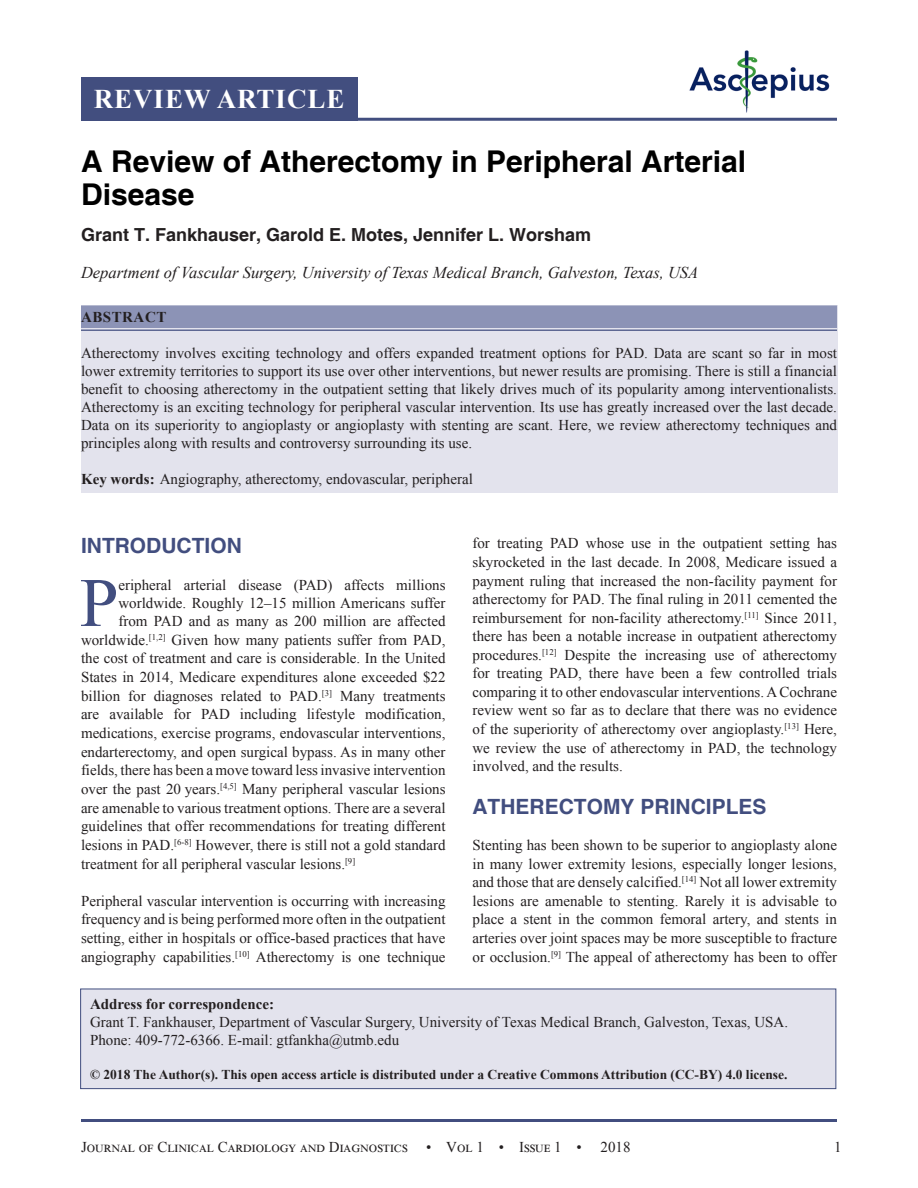
<style>
.page{position:relative;width:918px;height:1188px;background:#fff}
.page>*{position:absolute;margin:0;border:0;box-sizing:border-box;transform-origin:0 0}
.DROP_CAP_TX{font:69.3px "Times New Roman";color:#424e7f}
.AT{font:700 30px/33px "Helvetica";color:#000}
.AH{font:700 27px "Times New Roman";letter-spacing:.035em;color:#fff}
.t1{font:700 21px "Helvetica";color:#424e7f}
.AU{font:700 18px "Helvetica";color:#231f20}
.AFF{font:italic 16.5px "Times New Roman";color:#231f20}
.TX{font:15px/18.6px "Times New Roman";color:#231f20;text-align:justify}
.DROP_CAP_TX-2{font:15px "Times New Roman";color:#231f20}
.ABS_1{font:15px/18px "Times New Roman";color:#231f20;text-align:justify}
.ADD{font:15px/18px "Times New Roman";color:#231f20}
.TX-2{font:15px "Times New Roman";letter-spacing:.07em;color:#231f20}
.KWD{font:15px "Times New Roman";color:#231f20}
.ABSH{font:700 15px "Times New Roman";letter-spacing:.035em;color:#231f20}
.CR{font:700 13.5px "Times New Roman";color:#231f20}
.s1{font-weight:700}
</style>
<div class="page">
<hr style="left:81px;top:1119px;width:756px;height:3px;background:#424e7f">
<img style="left:689px;top:50px;width:141px;height:63px">
<hr style="left:81px;top:118px;width:756px;height:3px;background:#424e7f">
<div style="left:81px;top:305px;width:756px;height:188px;background:#e3e3ed"></div>
<div style="left:81px;top:305px;width:756px;height:23px;background:#8c93b6"></div>
<hr style="left:81px;top:329px;width:756px;height:2px;background:#5e6893">
<div style="left:81px;top:989px;width:755px;height:100px;background:#e3e3ed"></div>
<div style="left:80px;top:989px;width:756px;height:100px;border:1px solid #424e7f"></div>
<div style="left:81px;top:77px;width:276px;height:44px;background:#424e7f"></div>
<p class="AH" style="left:94px;top:79px;width:252px">REVIEW ARTICLE</p>
<p class="AT" style="left:81px;top:146px;width:667px">A Review of Atherectomy in Peripheral Arterial<br>Disease</p>
<p class="AU" style="left:81px;top:224px;width:512px">Grant T. Fankhauser, Garold E. Motes, Jennifer L. Worsham</p>
<p class="AFF" style="left:81px;top:262px;width:619px">Department of Vascular Surgery, University of Texas Medical Branch, Galveston, Texas, USA</p>
<p class="ABSH" style="left:81px;top:306px;width:87px">ABSTRACT</p>
<p class="ABS_1" style="left:81px;top:343px;width:758px">Atherectomy involves exciting technology and offers expanded treatment options for PAD. Data are scant so far in most lower extremity territories to support its use over other interventions, but newer results are promising. There is still a financial benefit to choosing atherectomy in the outpatient setting that likely drives much of its popularity among interventionalists.<br>Atherectomy is an exciting technology for peripheral vascular intervention. Its use has greatly increased over the last decade.<br>Data on its superiority to angioplasty or angioplasty with stenting are scant. Here, we review atherectomy techniques and principles along with results and controversy surrounding its use.</p>
<p class="KWD" style="left:81px;top:468px;width:393px"><span class="s1">Key words:</span> Angiography, atherectomy, endovascular, peripheral</p>
<h1 class="t1" style="left:81px;top:533px;width:162px">INTRODUCTION</h1>
<p class="DROP_CAP_TX" style="left:80px;top:554px;width:40px">P</p>
<p class="DROP_CAP_TX-2" style="left:118px;top:574px;width:329px">eripheral arterial disease (PAD) affects millions</p>
<p class="DROP_CAP_TX-2" style="left:118px;top:592px;width:329px">worldwide. Roughly 12–15 million Americans suffer</p>
<p class="DROP_CAP_TX-2" style="left:118px;top:610px;width:329px">from PAD and as many as 200 million are affected</p>
<p class="DROP_CAP_TX-2" style="left:81px;top:629px;width:366px">worldwide.<sup>[1,2]</sup> Given how many patients suffer from PAD,</p>
<p class="DROP_CAP_TX-2" style="left:81px;top:648px;width:366px">the cost of treatment and care is considerable. In the United</p>
<p class="DROP_CAP_TX-2" style="left:81px;top:666px;width:366px">States in 2014, Medicare expenditures alone exceeded $22</p>
<p class="DROP_CAP_TX-2" style="left:81px;top:685px;width:366px">billion for diagnoses related to PAD.<sup>[3]</sup> Many treatments</p>
<p class="DROP_CAP_TX-2" style="left:81px;top:704px;width:366px">are available for PAD including lifestyle modification,</p>
<p class="DROP_CAP_TX-2" style="left:81px;top:722px;width:366px">medications, exercise programs, endovascular interventions,</p>
<p class="DROP_CAP_TX-2" style="left:81px;top:741px;width:366px">endarterectomy, and open surgical bypass. As in many other</p>
<p class="DROP_CAP_TX-2" style="left:81px;top:760px;width:366px">fields, there has been a move toward less invasive intervention</p>
<p class="DROP_CAP_TX-2" style="left:81px;top:779px;width:366px">over the past 20 years.<sup>[4,5]</sup> Many peripheral vascular lesions</p>
<p class="DROP_CAP_TX-2" style="left:81px;top:797px;width:366px">are amenable to various treatment options. There are a several</p>
<p class="DROP_CAP_TX-2" style="left:81px;top:816px;width:366px">guidelines that offer recommendations for treating different</p>
<p class="DROP_CAP_TX-2" style="left:81px;top:835px;width:366px">lesions in PAD.<sup>[6-8]</sup> However, there is still not a gold standard</p>
<p class="DROP_CAP_TX-2" style="left:81px;top:853px;width:276px">treatment for all peripheral vascular lesions.<sup>[9]</sup></p>
<p class="TX" style="left:81px;top:891px;width:366px">Peripheral vascular intervention is occurring with increasing frequency and is being performed more often in the outpatient setting, either in hospitals or office-based practices that have angiography capabilities.<sup>[10]</sup> Atherectomy is one technique</p>
<p class="TX" style="left:472px;top:534px;width:366px">for treating PAD whose use in the outpatient setting has skyrocketed in the last decade. In 2008, Medicare issued a payment ruling that increased the non-facility payment for atherectomy for PAD. The final ruling in 2011 cemented the reimbursement for non-facility atherectomy.<sup>[11]</sup> Since 2011, there has been a notable increase in outpatient atherectomy procedures.<sup>[12]</sup> Despite the increasing use of atherectomy for treating PAD, there have been a few controlled trials comparing it to other endovascular interventions. A Cochrane review went so far as to declare that there was no evidence of the superiority of atherectomy over angioplasty.<sup>[13]</sup> Here, we review the use of atherectomy in PAD, the technology involved, and the results.</p>
<h1 class="t1" style="left:472px;top:793px;width:296px">ATHERECTOMY PRINCIPLES</h1>
<p class="TX" style="left:472px;top:835px;width:366px">Stenting has been shown to be superior to angioplasty alone in many lower extremity lesions, especially longer lesions, and those that are densely calcified.<sup>[14]</sup> Not all lower extremity lesions are amenable to stenting. Rarely it is advisable to place a stent in the common femoral artery, and stents in arteries over joint spaces may be more susceptible to fracture or occlusion.<sup>[9]</sup> The appeal of atherectomy has been to offer</p>
<p class="ADD" style="left:90px;top:994px;width:700px"><span class="s1">Address for correspondence:<br></span>Grant T. Fankhauser, Department of Vascular Surgery, University of Texas Medical Branch, Galveston, Texas, USA.<br>Phone: 409-772-6366. E-mail: gtfankha@utmb.edu</p>
<p class="CR" style="left:90px;top:1065px;width:699px">© 2018 The Author(s). This open access article is distributed under a Creative Commons Attribution (CC-BY) 4.0 license.</p>
<p class="TX-2" style="left:81px;top:1136px;width:551px">Journal of Clinical Cardiology and Diagnostics • Vol 1 • Issue 1 • 2018</p>
<p class="TX" style="left:834px;top:1137px;width:9px">1</p>
</div>
